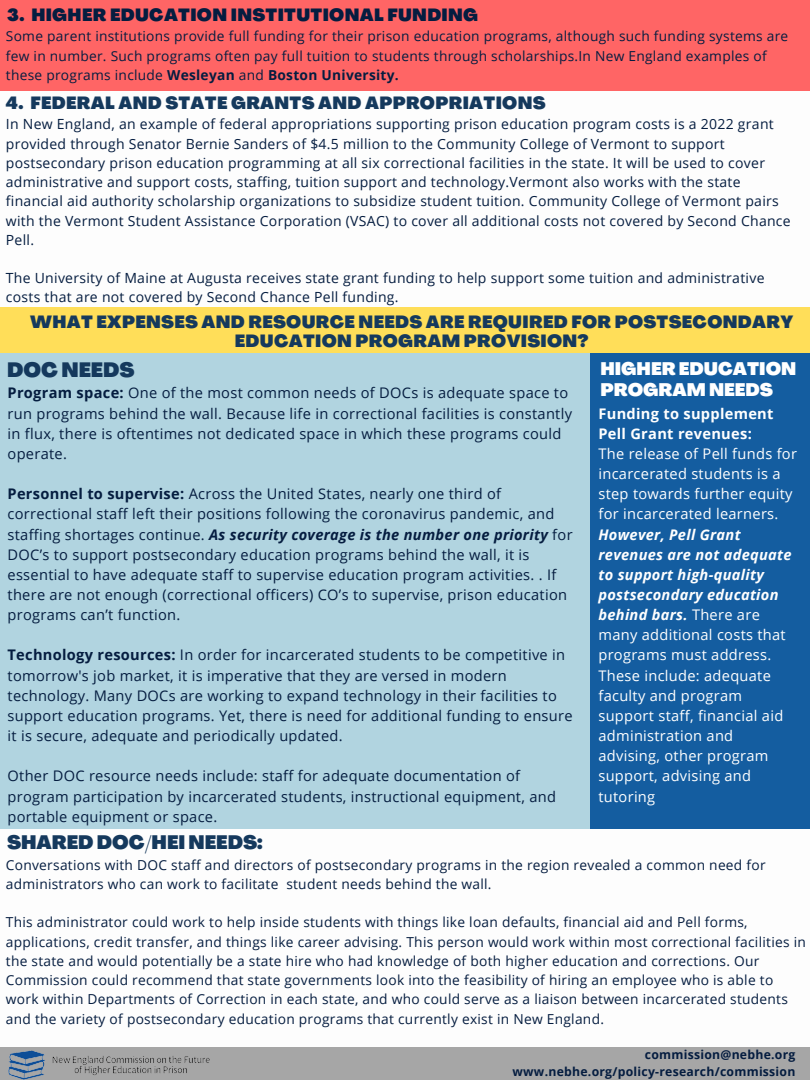
<style>
.page{position:relative;width:810px;height:1080px;background:#fff}
.page>*{position:absolute;margin:0;border:0;box-sizing:border-box;transform-origin:0 0}
.t1{font:900 20.31px "Agrandir";color:#15395d}
.t2{font:900 19.06px "Agrandir";color:#15395d}
.t3{font:900 17.81px "Agrandir";color:#fff}
.t4{font:900 17.31px/18.8px "Agrandir";letter-spacing:.02em;color:#15395d;text-align:center}
.t5{font:900 17.31px "Agrandir";letter-spacing:.02em;color:#051d40}
.t6{font:14.62px/20.1px "Open Sans";letter-spacing:.02em;color:#051d40}
.t7{font:14.62px/20.1px "Open Sans";letter-spacing:.02em;color:#fff}
.t8{font:700 14.62px/20.1px "Open Sans";letter-spacing:.02em;color:#fff}
.t9{font:14px/19.2px "Open Sans";letter-spacing:.02em;color:#051d40}
.t10{font:13.75px/19.2px "Open Sans";letter-spacing:.02em;color:#051d40}
.t11{font:700 12.25px/17px "Open Sans";letter-spacing:.02em;color:#051d40;text-align:right}
.s1{font-weight:700}
.s2{font-weight:700;font-style:italic}
</style>
<div class="page">
<div style="left:0;top:0;width:810px;height:90px;background:#ff6565"></div>
<div style="left:0;top:307px;width:810px;height:46px;background:#ffde59"></div>
<div style="left:0;top:1047px;width:810px;height:33px;background:#a6a6a6"></div>
<img style="left:8px;top:1050px;width:202px;height:30px">
<div style="left:0;top:353px;width:590px;height:476px;background:#b1d4e0"></div>
<div style="left:590px;top:354px;width:220px;height:475px;background:#145da0"></div>
<p class="t5" style="left:8px;top:8px;width:472px">3. HIGHER EDUCATION INSTITUTIONAL FUNDING</p>
<p class="t10" style="left:6px;top:27px;width:784px">Some parent institutions provide full funding for their prison education programs, although such funding systems are few in number. Such programs often pay full tuition to students through scholarships.In New England examples of these programs include <span class="s1">Wesleyan</span> and <span class="s1">Boston University.</span></p>
<p class="t4" style="left:6px;top:95px;width:541px">4. FEDERAL AND STATE GRANTS AND APPROPRIATIONS</p>
<p class="t9" style="left:6px;top:114px;width:786px">In New England, an example of federal appropriations supporting prison education program costs is a 2022 grant provided through Senator Bernie Sanders of $4.5 million to the Community College of Vermont to support postsecondary prison education programming at all six correctional facilities in the state. It will be used to cover administrative and support costs, staffing, tuition support and technology.Vermont also works with the state financial aid authority scholarship organizations to subsidize student tuition. Community College of Vermont pairs with the Vermont Student Assistance Corporation (VSAC) to cover all additional costs not covered by Second Chance Pell.</p>
<p class="t9" style="left:6px;top:268px;width:760px">The University of Maine at Augusta receives state grant funding to help support some tuition and administrative costs that are not covered by Second Chance Pell funding.</p>
<p class="t4" style="left:30px;top:314px;width:764px">WHAT EXPENSES AND RESOURCE NEEDS ARE REQUIRED FOR POSTSECONDARY<br>EDUCATION PROGRAM PROVISION?</p>
<h1 class="t1" style="left:7px;top:362px;width:129px">DOC NEEDS</h1>
<p class="t3" style="left:600px;top:362px;width:197px">HIGHER EDUCATION</p>
<p class="t6" style="left:8px;top:383px;width:562px"><span class="s1">Program space:</span> One of the most common needs of DOCs is adequate space to</p>
<p class="t3" style="left:600px;top:383px;width:174px">PROGRAM NEEDS</p>
<p class="t6" style="left:8px;top:403px;width:566px">run programs behind the wall. Because life in correctional facilities is constantly in flux, there is oftentimes not dedicated space in which these programs could operate.</p>
<p class="t6" style="left:8px;top:483px;width:567px"><span class="s1">Personnel to supervise:</span> Across the United States, nearly one third of correctional staff left their positions following the coronavirus pandemic, and staffing shortages continue. <span class="s2">As security coverage is the number one priority</span> for DOC’s to support postsecondary education programs behind the wall, it is essential to have adequate staff to supervise education program activities. . If there are not enough (correctional officers) CO’s to supervise, prison education programs can’t function.</p>
<p class="t6" style="left:8px;top:645px;width:567px"><span class="s1">Technology resources:</span> In order for incarcerated students to be competitive in tomorrow's job market, it is imperative that they are versed in modern technology. Many DOCs are working to expand technology in their facilities to support education programs. Yet, there is need for additional funding to ensure it is secure, adequate and periodically updated.</p>
<p class="t6" style="left:8px;top:766px;width:550px">Other DOC resource needs include: staff for adequate documentation of program participation by incarcerated students, instructional equipment, and portable equipment or space.</p>
<p class="t8" style="left:598px;top:403px;width:177px">Funding to supplement<br>Pell Grant revenues:</p>
<p class="t7" style="left:598px;top:443px;width:200px">The release of Pell funds for incarcerated students is a step towards further equity for incarcerated learners.</p>
<p class="t7" style="left:598px;top:524px;width:195px"><span class="s2">However, Pell Grant revenues are not adequate to support high-quality postsecondary education behind bars.</span> There are many additional costs that programs must address.<br>These include: adequate faculty and program support staff, financial aid administration and advising, other program support, advising and tutoring</p>
<h2 class="t2" style="left:7px;top:834px;width:257px">SHARED DOC/HEI NEEDS:</h2>
<p class="t10" style="left:6px;top:855px;width:761px">Conversations with DOC staff and directors of postsecondary programs in the region revealed a common need for administrators who can work to facilitate student needs behind the wall.</p>
<p class="t10" style="left:6px;top:912px;width:802px">This administrator could work to help inside students with things like loan defaults, financial aid and Pell forms, applications, credit transfer, and things like career advising. This person would work within most correctional facilities in the state and would potentially be a state hire who had knowledge of both higher education and corrections. Our Commission could recommend that state governments look into the feasibility of hiring an employee who is able to work within Departments of Correction in each state, and who could serve as a liaison between incarcerated students and the variety of postsecondary education programs that currently exist in New England.</p>
<p class="t11" style="left:513px;top:1045px;width:284px">commission@nebhe.org www.nebhe.org/policy-research/commission</p>
</div>
